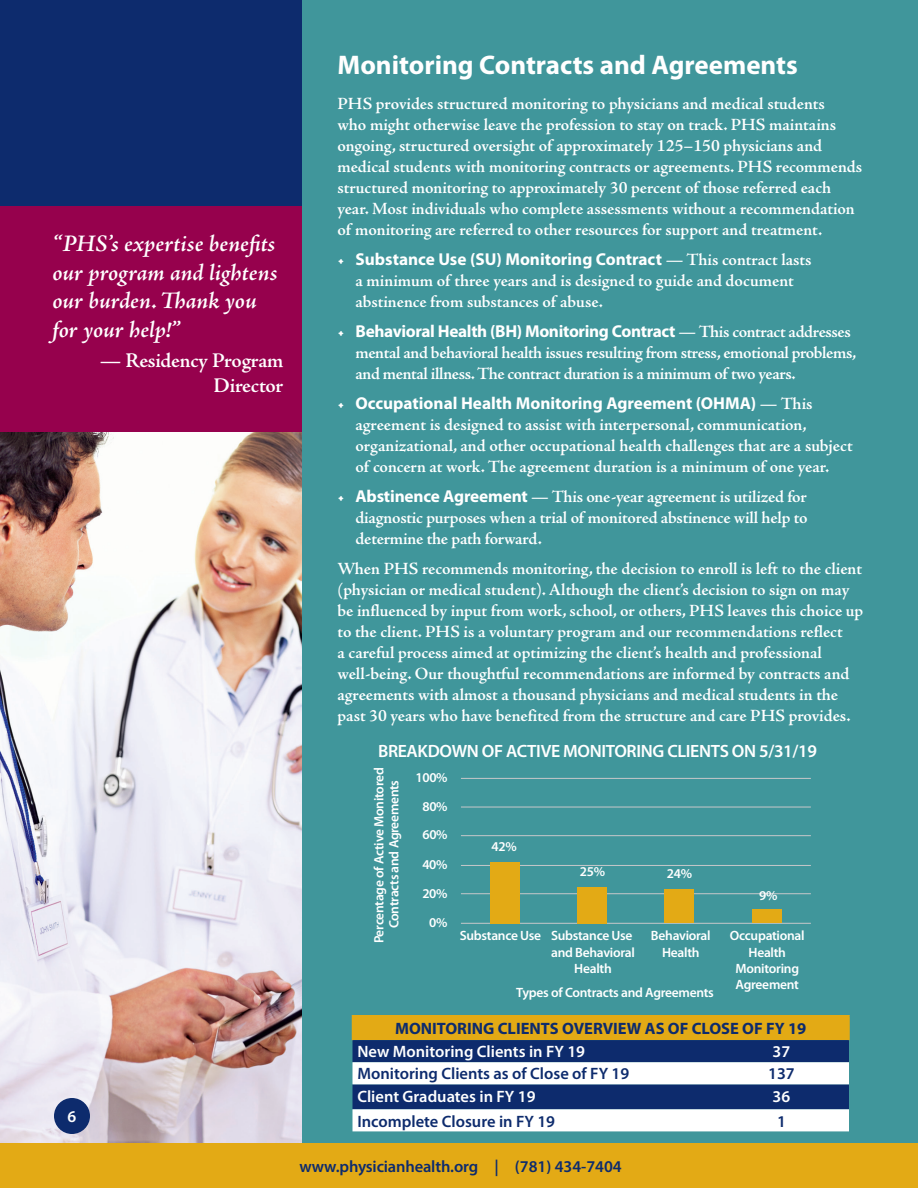
<style>
.page{position:relative;width:918px;height:1188px;background:#40969b}
.page>*{position:absolute;margin:0;border:0;box-sizing:border-box;transform-origin:0 0}
.t1{font:700 27px "Myriad Pro";color:#fff}
.QUOTE{font:italic 600 24px/28.5px "Adobe Jenson Pro";color:#fff}
.QUOTE_AU{font:600 21px/25.5px "Adobe Jenson Pro";letter-spacing:-.015em;color:#fff;text-align:right}
.t2{font:600 17.85px "Myriad Pro";letter-spacing:-.02em;color:#fff}
.TXT_LETTER{font:600 17.25px/21px "Adobe Jenson Pro";letter-spacing:-.005em;color:#fff}
.TXT1{font:600 17.25px/21px "Adobe Jenson Pro";letter-spacing:-.005em;color:#fff}
.TXT_LETTER-2{font:600 17.25px/21px "Adobe Jenson Pro";letter-spacing:-.025em;color:#fff}
.TBL_TXT_L_B{font:600 16.5px "Myriad Pro";color:#0d2b6d}
.TBL_TXT_L_W{font:600 16.5px "Myriad Pro";color:#fff}
.TBL_H1{font:700 16.5px "Myriad Pro";color:#0d2b6d}
.TBL_TXT_C_W{font:600 16.5px "Myriad Pro";color:#fff}
.TBL_TXT_C_B{font:600 16.5px "Myriad Pro";color:#0d2b6d}
.t3{font:600 13.5px/16.2px "Myriad Pro";letter-spacing:-.02em;color:#fff;text-align:center}
.s1{font-family:"Myriad Pro";font-weight:700}
</style>
<div class="page">
<div style="left:0;top:0;width:302px;height:1188px;background:#96014d"></div>
<div style="left:0;top:0;width:302px;height:205px;background:#0d2b6d"></div>
<img style="left:0;top:432px;width:302px;height:711px">
<div style="left:54px;top:1098px;width:36px;height:36px;background:#0d2b6d;border-radius:50%"></div>
<div style="left:0;top:1143px;width:918px;height:45px;background:#e3aa15"></div>
<hr style="left:461px;top:778px;width:350px;height:1px;background:#c7c8ca">
<hr style="left:461px;top:807px;width:350px;height:1px;background:#c7c8ca">
<hr style="left:461px;top:835px;width:350px;height:1px;background:#c7c8ca">
<hr style="left:461px;top:865px;width:350px;height:1px;background:#c7c8ca">
<hr style="left:461px;top:893px;width:350px;height:1px;background:#c7c8ca">
<hr style="left:461px;top:923px;width:350px;height:1px;background:#c7c8ca">
<div style="left:490px;top:862px;width:30px;height:61px;background:#e3aa15"></div>
<div style="left:578px;top:887px;width:29px;height:36px;background:#e3aa15"></div>
<div style="left:665px;top:889px;width:29px;height:34px;background:#e3aa15"></div>
<div style="left:753px;top:910px;width:29px;height:13px;background:#e3aa15"></div>
<hr style="left:352px;top:1015px;width:362px;height:1px;background:#e3aa15">
<svg style="left:352px;top:1016px;width:497px;height:115px;background:#969692"></svg>
<hr style="left:714px;top:1015px;width:136px;height:1px;background:#e3aa15">
<hr style="left:848px;top:1016px;width:2px;height:24px;background:#e3aa15">
<p class="QUOTE" style="left:52px;top:231px;width:227px">“PHS’s expertise benefits our program and lightens our burden.Thank you for your help!”</p>
<p class="QUOTE_AU" style="left:100px;top:348px;width:185px">— Residency Program<br>Director</p>
<p class="TBL_TXT_L_W" style="left:68px;top:1108px;width:10px">6</p>
<h1 class="t1" style="left:338px;top:50px;width:462px">Monitoring Contracts and Agreements</h1>
<p class="TXT1" style="left:338px;top:93px;width:526px">PHS provides structured monitoring to physicians and medical students<br>who might otherwise leave the profession to stay on track. PHS maintains ongoing, structured oversight of approximately 125–150 physicians and medical students with monitoring contracts or agreements. PHS recommends structured monitoring to approximately 30 percent of those referred each year. Most individuals who complete assessments without a recommendation of monitoring are referred to other resources for support and treatment.</p>
<p class="TXT_LETTER" style="left:356px;top:249px;width:458px;text-indent:-18px">• <span class="s1">Substance Use (SU) Monitoring Contract</span> — This contract lasts a minimum of three years and is designed to guide and document abstinence from substances of abuse.</p>
<p class="TXT_LETTER-2" style="left:356px;top:321px;width:502px;text-indent:-18px">• <span class="s1">Behavioral Health (BH) Monitoring Contract</span> — This contract addresses mental and behavioral health issues resulting from stress, emotional problems, and mental illness. The contract duration is a minimum of two years.</p>
<p class="TXT_LETTER" style="left:356px;top:393px;width:499px;text-indent:-18px">• <span class="s1">Occupational Health Monitoring Agreement (OHMA)</span> — This agreement is designed to assist with interpersonal, communication, organizational, and other occupational health challenges that are a subject of concern at work. The agreement duration is a minimum of one year.</p>
<p class="TXT_LETTER" style="left:356px;top:486px;width:454px;text-align:justify;text-indent:-18px">• <span class="s1">Abstinence Agreement</span> — This one-year agreement is utilized for diagnostic purposes when a trial of monitored abstinence will help to determine the path forward.</p>
<p class="TXT_LETTER" style="left:338px;top:558px;width:527px">When PHS recommends monitoring, the decision to enroll is left to the client (physician or medical student). Although the client’s decision to sign on may be influenced by input from work, school, or others, PHS leaves this choice up to the client. PHS is a voluntary program and our recommendations reflect<br>a careful process aimed at optimizing the client’s health and professional well-being. Our thoughtful recommendations are informed by contracts and agreements with almost a thousand physicians and medical students in the past 30 years who have benefited from the structure and care PHS provides.</p>
<p class="t2" style="left:378px;top:741px;width:440px">BREAKDOWN OF ACTIVE MONITORING CLIENTS ON 5/31/19</p>
<p class="t3" style="left:372px;top:943px;width:178px;line-height:15px;rotate:-90deg">Percentage of Active Monitored<br>Contracts and Agreements</p>
<p class="t3" style="left:415px;top:769px;width:34px">100%</p>
<p class="t3" style="left:422px;top:798px;width:27px">80%</p>
<p class="t3" style="left:422px;top:827px;width:27px">60%</p>
<p class="t3" style="left:492px;top:838px;width:27px">42%</p>
<p class="t3" style="left:422px;top:857px;width:27px">40%</p>
<p class="t3" style="left:580px;top:864px;width:27px">25%</p>
<p class="t3" style="left:667px;top:865px;width:27px">24%</p>
<p class="t3" style="left:422px;top:885px;width:27px">20%</p>
<p class="t3" style="left:759px;top:888px;width:20px">9%</p>
<p class="t3" style="left:429px;top:915px;width:20px">0%</p>
<p class="t3" style="left:651px;top:928px;width:61px">Behavioral<br>Health</p>
<p class="t3" style="left:730px;top:928px;width:76px">Occupational<br>Health<br>Monitoring<br>Agreement</p>
<p class="TBL_H1" style="left:395px;top:1019px;width:413px">MONITORING CLIENTS OVERVIEW AS OF CLOSE OF FY 19</p>
<p class="TBL_TXT_L_W" style="left:357px;top:1043px;width:229px">New Monitoring Clients in FY 19</p>
<p class="TBL_TXT_C_W" style="left:773px;top:1043px;width:19px">37</p>
<p class="TBL_TXT_L_B" style="left:357px;top:1065px;width:273px">Monitoring Clients as of Close of FY 19</p>
<p class="TBL_TXT_C_B" style="left:768px;top:1065px;width:28px">137</p>
<p class="TBL_TXT_L_W" style="left:357px;top:1087px;width:180px">Client Graduates in FY 19</p>
<p class="TBL_TXT_C_W" style="left:773px;top:1087px;width:19px">36</p>
<p class="TBL_TXT_L_B" style="left:357px;top:1112px;width:199px">Incomplete Closure in FY 19</p>
<p class="TBL_TXT_C_B" style="left:777px;top:1112px;width:10px">1</p>
<p class="t3" style="left:460px;top:928px;width:174px">Substance Use Substance Use</p>
<p class="t3" style="left:551px;top:944px;width:85px">and Behavioral</p>
<p class="t3" style="left:574px;top:960px;width:39px">Health</p>
<p class="t3" style="left:516px;top:985px;width:199px">Types of Contracts and Agreements</p>
<p class="TBL_TXT_L_B" style="left:299px;top:1157px;width:324px">www.physicianhealth.org | (781) 434-7404</p>
</div>
